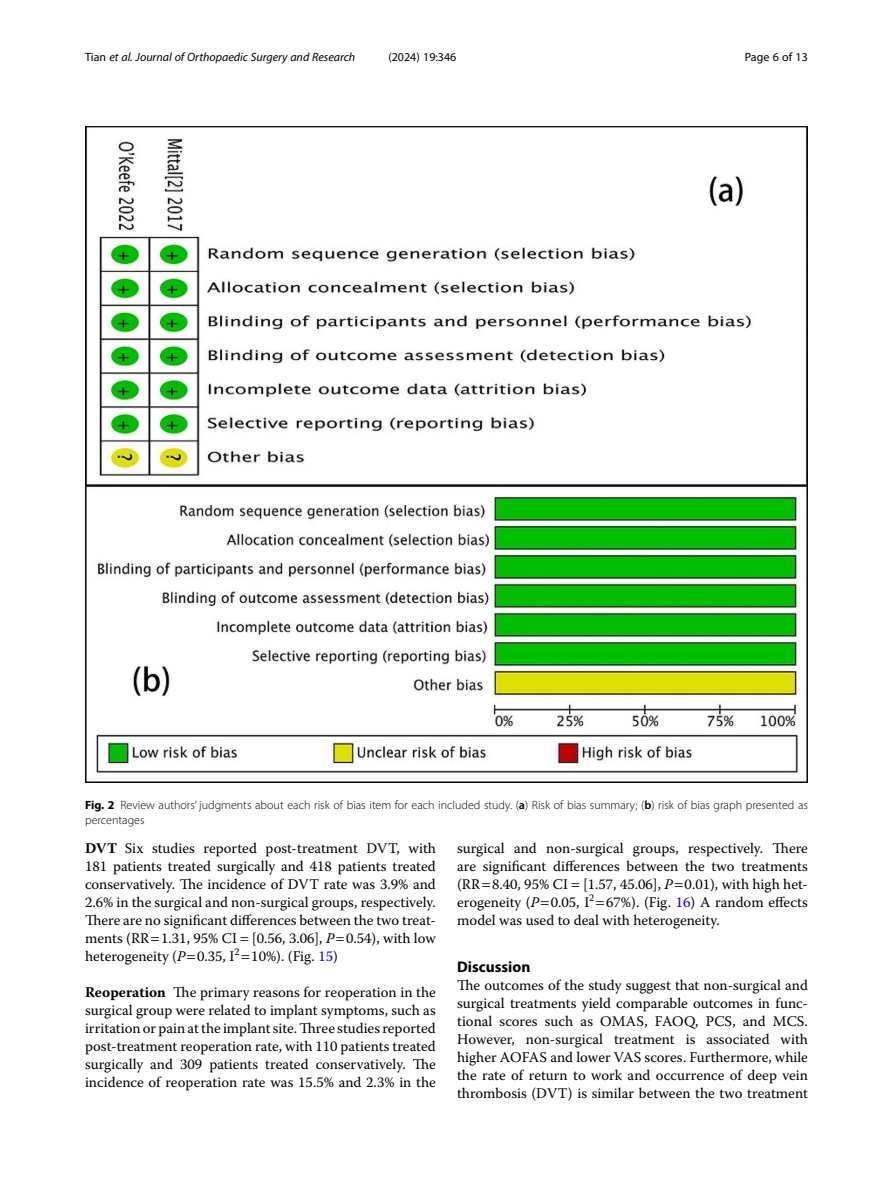
<style>
.page{position:relative;width:893px;height:1191px;background:#fff}
.page>*{position:absolute;margin:0;border:0;box-sizing:border-box;transform-origin:0 0}
.Head_1{font:700 15.45px "Myriad Pro";color:#000}
.Formalpara_RuninHead{font:14.7px/18px "Warnock Pro";color:#000;text-align:justify}
.Body_Text{font:14.7px/18px "Warnock Pro";color:#000;text-align:justify}
.Figure_Caption{font:300 12px/15px "Myriad Pro";color:#000}
.t1{font:italic 12px "Myriad Pro";color:#000}
.t2{font:12px "Myriad Pro";color:#000}
.s1{font-style:normal}
.s2{font-weight:700}
.s3{font-weight:600}
.s4{font-style:italic}
.s5{color:#00f}
</style>
<div class="page">
<img style="left:85px;top:126px;width:723px;height:656px">
<p class="t1" style="left:85px;top:50px;width:272px"><span class="s1">Tian</span> et al. Journal of Orthopaedic Surgery and Research</p>
<p class="t2" style="left:388px;top:50px;width:70px">(2024) 19:346</p>
<p class="t2" style="left:745px;top:50px;width:65px">Page 6 of 13</p>
<p class="Figure_Caption" style="left:85px;top:797px;width:724px"><span class="s2">Fig. 2</span> Review authors’ judgments about each risk of bias item for each included study. (<span class="s3">a</span>) Risk of bias summary; (<span class="s3">b</span>) risk of bias graph presented as percentages</p>
<p class="Formalpara_RuninHead" style="left:85px;top:839px;width:352px"><span class="s2">DVT</span> Six studies reported post-treatment DVT, with 181 patients treated surgically and 418 patients treated conservatively. The incidence of DVT rate was 3.9% and 2.6% in the surgical and non-surgical groups, respectively.<br>There are no significant differences between the two treat&shy;ments (RR 1.31, 95% CI [0.56, 3.06], <span class="s4">P</span> 0.54), with low heterogeneity (<span class="s4">P</span> 0.35, I<sup>2</sup> 10%). (Fig. <span class="s5">15</span>)</p>
<p class="Formalpara_RuninHead" style="left:85px;top:983px;width:352px"><span class="s2">Reoperation</span> The primary reasons for reoperation in the surgical group were related to implant symptoms, such as irritation or pain at the implant site. Three studies reported post-treatment reoperation rate, with 110 patients treated surgically and 309 patients treated conservatively. The incidence of reoperation rate was 15.5% and 2.3% in the</p>
<p class="Formalpara_RuninHead" style="left:457px;top:839px;width:352px">surgical and non-surgical groups, respectively. There are significant differences between the two treatments (RR 8.40, 95% CI [1.57, 45.06], <span class="s4">P</span> 0.01), with high het&shy;erogeneity (<span class="s4">P</span> 0.05, I<sup>2</sup> 67%). (Fig. <span class="s5">16</span>) A random effects model was used to deal with heterogeneity.</p>
<p class="Head_1" style="left:457px;top:957px;width:75px">Discussion</p>
<p class="Body_Text" style="left:457px;top:976px;width:352px">The outcomes of the study suggest that non-surgical and surgical treatments yield comparable outcomes in func&shy;tional scores such as OMAS, FAOQ, PCS, and MCS.<br>However, non-surgical treatment is associated with higher AOFAS and lower VAS scores. Furthermore, while the rate of return to work and occurrence of deep vein thrombosis (DVT) is similar between the two treatment</p>
</div>
